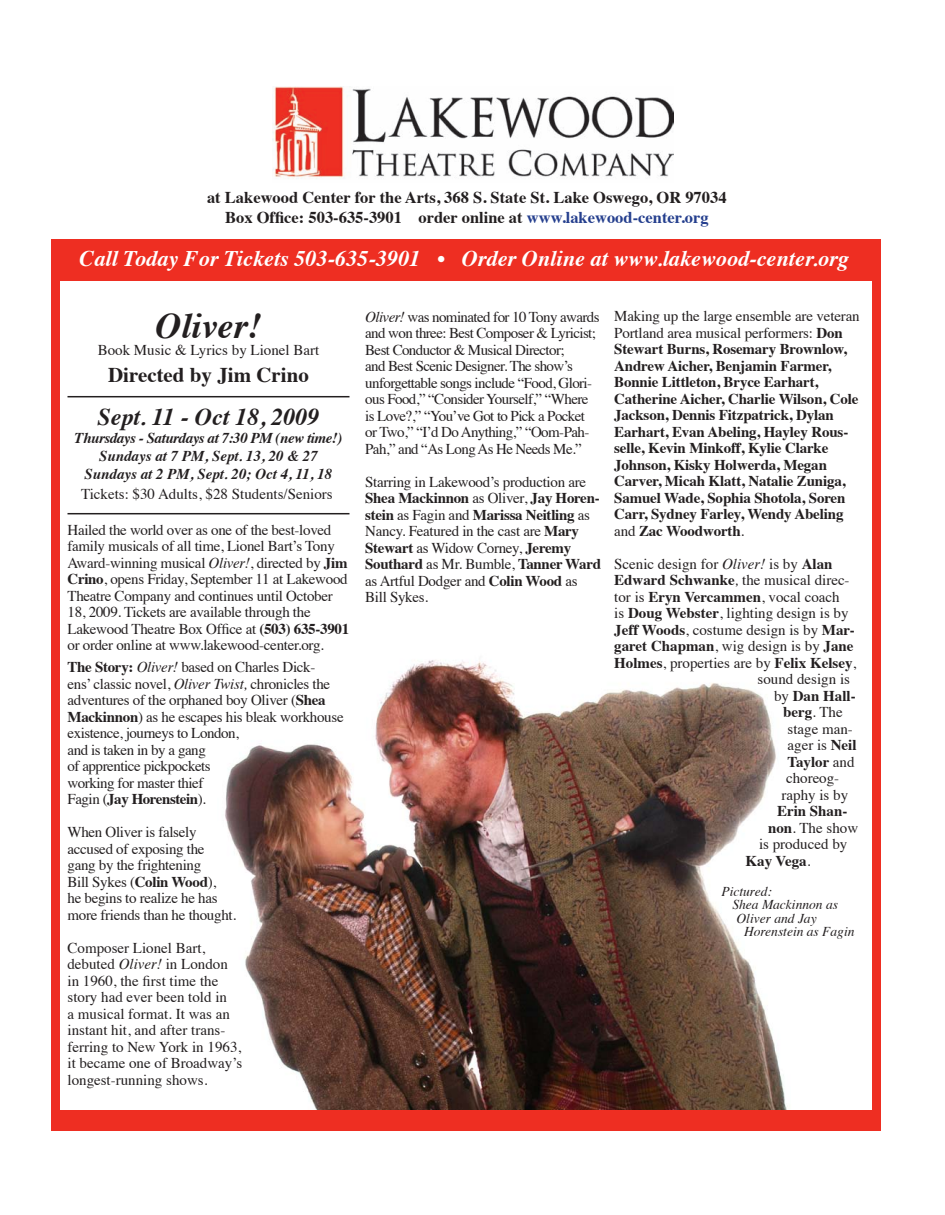
<style>
.page{position:relative;width:945px;height:1215px;background:#fff}
.page>*{position:absolute;margin:0;border:0;box-sizing:border-box;transform-origin:0 0}
.t1{font:italic 700 36px "Times";color:#231f20}
.t2{font:italic 700 24px "Times";color:#231f20}
.t3{font:italic 700 22.2px "Times";color:#fff}
.t4{font:700 21px "Times";color:#231f20}
.t5{font:700 16.5px "Times";color:#231f20}
.Back_Page_Body{font:15px/16.5px "Times";letter-spacing:-.02em;color:#231f20}
.t6{font:700 15px/16.5px "Times";letter-spacing:-.01em;color:#231f20}
.Back_Page_Body-2{font:15px/16.5px "Times";color:#231f20}
.Back_Page_Body-3{font:15px/16.5px "Times";letter-spacing:-.04em;color:#231f20}
.t7{font:italic 700 15px "Times";color:#231f20}
.t8{font:italic 700 15px "Times";letter-spacing:-.03em;color:#231f20}
.t9{font:italic 13.5px/13.5px "Times";color:#231f20}
.s1{color:#253f8e}
.s2{font-style:italic}
.s3{font-weight:700}
.s4{font-weight:400}
</style>
<div class="page">
<img style="left:272px;top:87px;width:402px;height:92px">
<div style="left:52px;top:239px;width:829px;height:891px;background:#ee2e22"></div>
<div style="left:60px;top:281px;width:811px;height:829px;background:#fff"></div>
<img style="left:225px;top:660px;width:563px;height:450px">
<hr style="left:68px;top:396px;width:282px;height:1px;background:#231f20">
<hr style="left:68px;top:513px;width:282px;height:1px;background:#231f20">
<p class="t5" style="left:207px;top:181px;width:521px">at Lakewood Center for the Arts, 368 S. State St. Lake Oswego, OR 97034</p>
<p class="t5" style="left:225px;top:201px;width:485px">Box Office: 503-635-3901 order online at <span class="s1">www.lakewood-center.org</span></p>
<p class="t3" style="left:80px;top:238px;width:771px">Call Today For Tickets 503-635-3901 • Order Online at www.lakewood-center.org</p>
<p class="t1" style="left:156px;top:292px;width:107px">Oliver!</p>
<p class="Back_Page_Body-2" style="left:98px;top:341px;width:223px">Book Music &amp; Lyrics by Lionel Bart</p>
<p class="t4" style="left:108px;top:355px;width:202px">Directed by Jim Crino</p>
<p class="t2" style="left:98px;top:395px;width:223px">Sept. 11 - Oct 18, 2009</p>
<p class="t8" style="left:75px;top:424px;width:269px">Thursdays - Saturdays at 7:30 PM (new time!)</p>
<p class="t7" style="left:99px;top:442px;width:220px">Sundays at 7 PM, Sept. 13, 20 &amp; 27</p>
<p class="t7" style="left:85px;top:460px;width:249px">Sundays at 2 PM, Sept. 20; Oct 4, 11, 18</p>
<p class="Back_Page_Body-2" style="left:81px;top:485px;width:253px">Tickets: $30 Adults, $28 Students/Seniors</p>
<p class="Back_Page_Body" style="left:67px;top:520px;width:283px">Hailed the world over as one of the best-loved family musicals of all time, Lionel Bart’s Tony Award-winning musical <span class="s2">Oliver!</span>, directed by <span class="s3">Jim Crino</span>, opens Friday, September 11 at Lakewood Theatre Company and continues until October 18, 2009. Tickets are available through the Lakewood Theatre Box Office at <span class="s3">(503) 635-3901 </span>or order online at www.lakewood-center.org.</p>
<p class="Back_Page_Body" style="left:67px;top:658px;width:278px"><span class="s3">The Story:</span> <span class="s2">Oliver!</span> based on Charles Dick-<br>ens’ classic novel, <span class="s2">Oliver Twist,</span> chronicles the adventures of the orphaned boy Oliver (<span class="s3">Shea Mackinnon</span>) as he escapes his bleak workhouse existence, journeys to London,<br>and is taken in by a gang<br>of apprentice pickpockets<br>working for master thief<br>Fagin (<span class="s3">Jay Horenstein</span>).</p>
<p class="Back_Page_Body" style="left:67px;top:823px;width:170px">When Oliver is falsely accused of exposing the gang by the frightening<br>Bill Sykes (<span class="s3">Colin Wood</span>),<br>he begins to realize he has more friends than he thought.</p>
<p class="Back_Page_Body-2" style="left:67px;top:938px;width:176px">Composer Lionel Bart, debuted <span class="s2">Oliver!</span> in London in 1960, the first time the story had ever been told in<br>a musical format. It was an instant hit, and after trans&shy;ferring to New York in 1963, it became one of Broadway’s longest-running shows.</p>
<p class="Back_Page_Body-3" style="left:365px;top:307px;width:236px"><span class="s2">Oliver!</span> was nominated for 10 Tony awards and won three: Best Composer &amp; Lyricist; Best Conductor &amp; Musical Director;<br>and Best Scenic Designer. The show’s unforgettable songs include “Food, Glori&shy;ous Food,” “Consider Yourself,” “Where is Love?,” “You’ve Got to Pick a Pocket or Two,” “I’d Do Anything,” “Oom-Pah-Pah,” and “As Long As He Needs Me.”</p>
<p class="Back_Page_Body" style="left:365px;top:472px;width:237px">Starring in Lakewood’s production are<br><span class="s3">Shea Mackinnon</span> as Oliver, <span class="s3">Jay Horen&shy;stein</span> as Fagin and <span class="s3">Marissa Neitling</span> as<br>Nancy. Featured in the cast are <span class="s3">Mary<br>Stewart</span> as Widow Corney, <span class="s3">Jeremy<br>Southard</span> as Mr. Bumble, <span class="s3">Tanner Ward </span>as Artful Dodger and <span class="s3">Colin Wood</span> as<br>Bill Sykes.</p>
<p class="t6" style="left:614px;top:306px;width:247px"><span class="s4">Making up the large ensemble are veteran Portland area musical performers:</span> Don Stewart Burns, Rosemary Brownlow, Andrew Aicher, Benjamin Farmer, Bonnie Littleton, Bryce Earhart, Catherine Aicher, Charlie Wilson, Cole Jackson, Dennis Fitzpatrick, Dylan Earhart, Evan Abeling, Hayley Rous&shy;selle, Kevin Minkoff, Kylie Clarke Johnson, Kisky Holwerda, Megan Carver, Micah Klatt, Natalie Zuniga, Samuel Wade, Sophia Shotola, Soren Carr, Sydney Farley, Wendy Abeling <span class="s4">and</span> Zac Woodworth<span class="s4">.</span></p>
<p class="Back_Page_Body-2" style="left:614px;top:554px;width:220px">Scenic design for <span class="s2">Oliver!</span> is by <span class="s3">Alan</span></p>
<p class="Back_Page_Body-2" style="left:614px;top:571px;width:237px"><span class="s3">Edward Schwanke</span><span class="s2">,</span> the musical direc-</p>
<p class="Back_Page_Body-2" style="left:614px;top:587px;width:227px">tor is <span class="s3">Eryn Vercammen</span>, vocal coach</p>
<p class="Back_Page_Body-2" style="left:614px;top:604px;width:236px">is <span class="s3">Doug Webster</span>, lighting design is by</p>
<p class="Back_Page_Body-2" style="left:614px;top:620px;width:242px"><span class="s3">Jeff Woods</span>, costume design is by <span class="s3">Mar-</span></p>
<p class="t6" style="left:614px;top:636px;width:241px">garet Chapman<span class="s4">, wig design is by</span> Jane</p>
<p class="t6" style="left:614px;top:653px;width:244px">Holmes<span class="s4">, properties are by</span> Felix Kelsey<span class="s4">,</span></p>
<p class="Back_Page_Body-2" style="left:758px;top:670px;width:94px">sound design is</p>
<p class="t6" style="left:774px;top:686px;width:83px"><span class="s4">by</span> Dan Hall-</p>
<p class="t6" style="left:783px;top:702px;width:61px">berg<span class="s4">. The</span></p>
<p class="Back_Page_Body-2" style="left:788px;top:719px;width:67px">stage man-</p>
<p class="Back_Page_Body" style="left:788px;top:736px;width:71px">ager is <span class="s3">Neil</span></p>
<p class="t6" style="left:788px;top:752px;width:69px">Taylor <span class="s4">and</span></p>
<p class="Back_Page_Body-2" style="left:786px;top:769px;width:55px">choreog-</p>
<p class="Back_Page_Body-2" style="left:782px;top:785px;width:68px">raphy is by</p>
<p class="t6" style="left:777px;top:801px;width:72px">Erin Shan-</p>
<p class="Back_Page_Body" style="left:768px;top:818px;width:92px"><span class="s3">non</span>. The show</p>
<p class="Back_Page_Body-2" style="left:759px;top:835px;width:90px">is produced by</p>
<p class="t6" style="left:746px;top:851px;width:67px">Kay Vega<span class="s4">.</span></p>
<p class="t9" style="left:722px;top:884px;width:52px">Pictured:</p>
<p class="t9" style="left:737px;top:897px;width:103px;text-indent:-4px">Shea Mackinnon as<br>Oliver and Jay</p>
<p class="t9" style="left:744px;top:924px;width:112px">Horenstein as Fagin</p>
</div>
